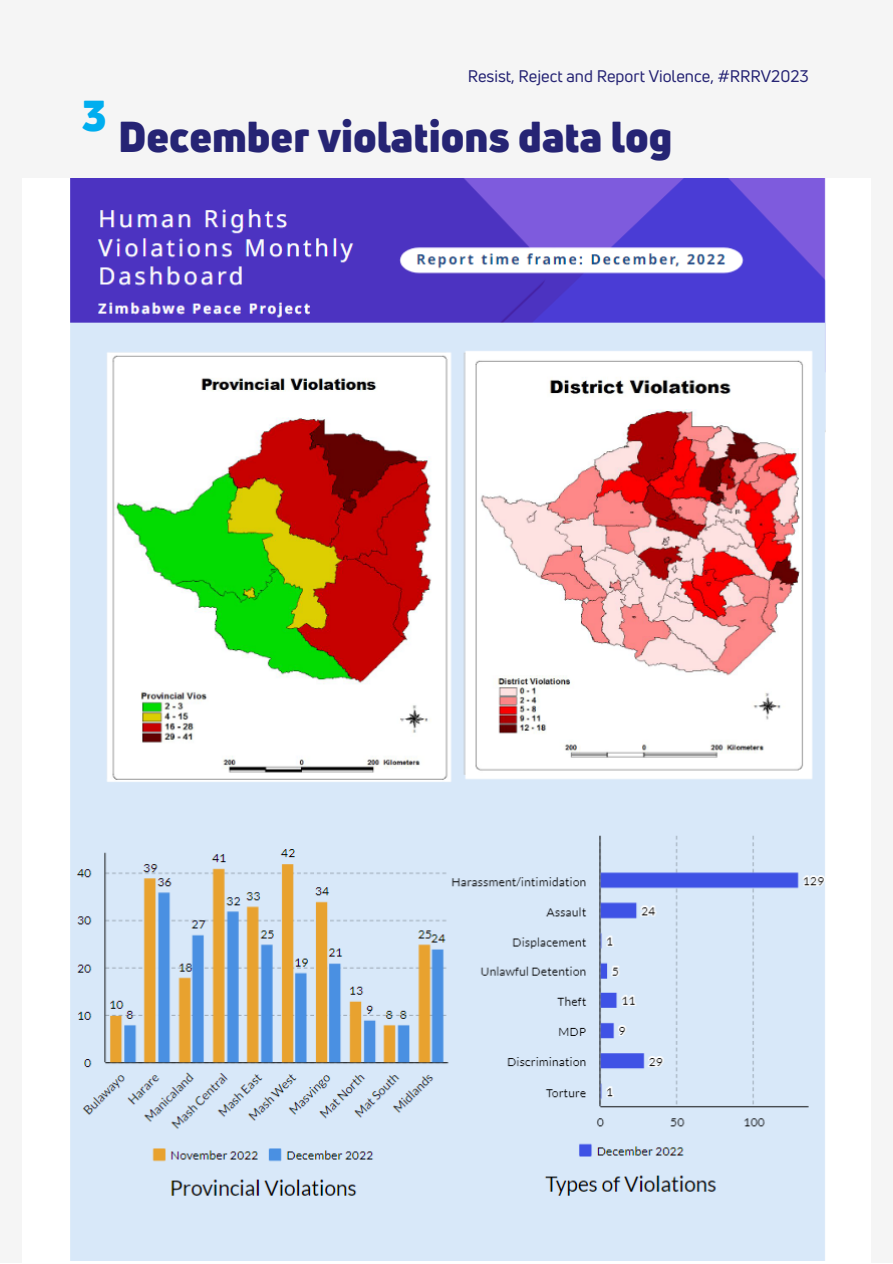
<style>
.page{position:relative;width:893px;height:1264px;background:#fff}
.page>*{position:absolute;margin:0;border:0;box-sizing:border-box;transform-origin:0 0}
.t1{font:900 42.3px "Uni Neue";color:#262474}
.t2{font:900 42.3px "Uni Neue";color:#00aeef}
.t3{font:16.5px "Uni Neue";color:#262474}
</style>
<div class="page">
<div style="left:0;top:0;width:892px;height:1262px;background:#f5f5f5"></div>
<img style="left:70px;top:178px;width:756px;height:1083px">
<h1 class="t2" style="left:82px;top:86px;width:26px">3</h1>
<p class="t3" style="left:467px;top:65px;width:343px">Resist, Reject and Report Violence, #RRRV2023</p>
<h1 class="t1" style="left:118px;top:107px;width:555px">December violations data log</h1>
</div>
